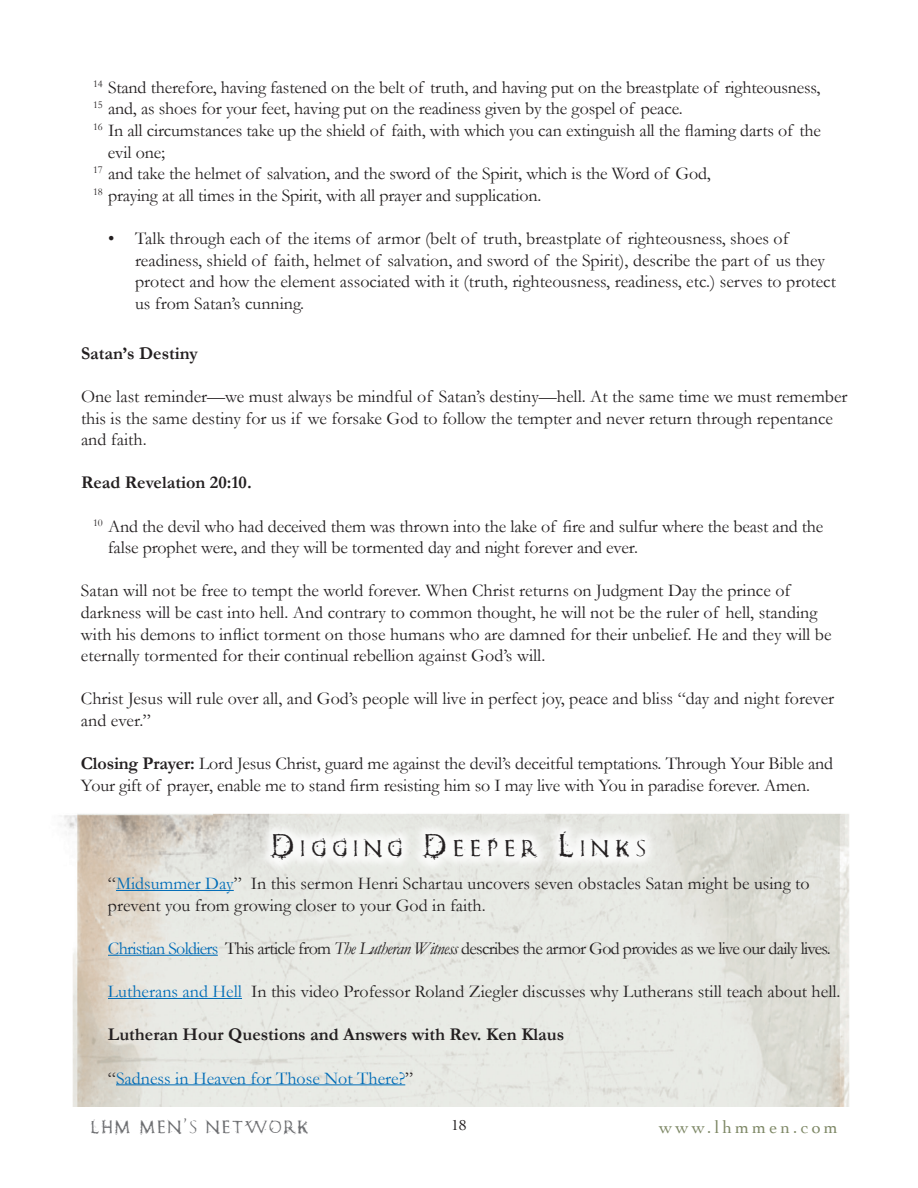
<style>
.page{position:relative;width:918px;height:1188px;background:#fff}
.page>*{position:absolute;margin:0;border:0;box-sizing:border-box;transform-origin:0 0}
.t1{font:23.1px "Romanum Est";letter-spacing:.285em;color:#231f20}
.t2{font:18px/21.6px "Garamond";color:#231f20}
.t3{font:18px "Garamond";letter-spacing:-.04em;color:#231f20}
.t4{font:700 18px "Garamond";color:#231f20}
.t5{font:18px "Garamond";color:#006cb7}
.t6{font:18px "Romanum Est";letter-spacing:.12em;color:#6c6d70}
.t7{font:18px "Cochin";letter-spacing:.17em;color:#7e8866}
.t8{font:15px "Cochin";color:#231f20}
.s1{font-weight:700}
.s2{font-size:33px}
.s3{color:#006cb7}
.s4{font-style:italic}
.s5{color:#231f20}
.s6{font-family:"Trajan Pro"}
</style>
<div class="page">
<img style="left:64px;top:813px;width:786px;height:294px">
<div style="left:258px;top:819px;width:400px;height:55px;background:#fff;opacity:.83"></div>
<hr style="left:116px;top:890px;width:118px;height:1px;background:#006cb7">
<hr style="left:108px;top:955px;width:110px;height:1px;background:#006cb7">
<hr style="left:108px;top:998px;width:134px;height:1px;background:#006cb7">
<hr style="left:116px;top:1084px;width:289px;height:1px;background:#006cb7">
<p class="t2" style="left:93px;top:76px;width:729px"><sup>14</sup> Stand therefore, having fastened on the belt of truth, and having put on the breastplate of righteousness,</p>
<p class="t2" style="left:93px;top:98px;width:591px"><sup>15</sup> and, as shoes for your feet, having put on the readiness given by the gospel of peace.</p>
<p class="t2" style="left:93px;top:119px;width:730px"><sup>16</sup> In all circumstances take up the shield of faith, with which you can extinguish all the flaming darts of the</p>
<p class="t2" style="left:108px;top:141px;width:59px">evil one;</p>
<p class="t2" style="left:93px;top:163px;width:619px"><sup>17</sup> and take the helmet of salvation, and the sword of the Spirit, which is the Word of God,</p>
<p class="t2" style="left:93px;top:184px;width:450px"><sup>18</sup> praying at all times in the Spirit, with all prayer and supplication.</p>
<p class="t2" style="left:135px;top:227px;width:703px;text-indent:-27px">• Talk through each of the items of armor (belt of truth, breastplate of righteousness, shoes of readiness, shield of faith, helmet of salvation, and sword of the Spirit), describe the part of us they protect and how the element associated with it (truth, righteousness, readiness, etc.) serves to protect us from Satan’s cunning.</p>
<p class="t4" style="left:81px;top:342px;width:118px">Satan’s Destiny</p>
<p class="t2" style="left:81px;top:385px;width:768px">One last reminder—we must always be mindful of Satan’s destiny—hell. At the same time we must remember this is the same destiny for us if we forsake God to follow the tempter and never return through repentance and faith.</p>
<p class="t4" style="left:81px;top:472px;width:172px">Read Revelation 20:10.</p>
<p class="t2" style="left:108px;top:515px;width:717px;text-indent:-15px"><sup>10</sup> And the devil who had deceived them was thrown into the lake of fire and sulfur where the beast and the false prophet were, and they will be tormented day and night forever and ever.</p>
<p class="t2" style="left:81px;top:580px;width:752px">Satan will not be free to tempt the world forever. When Christ returns on Judgment Day the prince of darkness will be cast into hell. And contrary to common thought, he will not be the ruler of hell, standing with his demons to inflict torment on those humans who are damned for their unbelief. He and they will be eternally tormented for their continual rebellion against God’s will.</p>
<p class="t2" style="left:81px;top:688px;width:755px">Christ Jesus will rule over all, and God’s people will live in perfect joy, peace and bliss “day and night forever and ever.”</p>
<p class="t2" style="left:81px;top:752px;width:754px"><span class="s1">Closing Prayer:</span> Lord Jesus Christ, guard me against the devil’s deceitful temptations. Through Your Bible and<br>Your gift of prayer, enable me to stand firm resisting him so I may live with You in paradise forever. Amen.</p>
<p class="t1" style="left:272px;top:836px;width:375px"><span class="s2">D</span>igging <span class="s2">D</span>eeper <span class="s2">L</span>inks</p>
<p class="t2" style="left:108px;top:872px;width:703px">“<span class="s3">Midsummer Day</span>” In this sermon Henri Schartau uncovers seven obstacles Satan might be using to prevent you from growing closer to your God in faith.</p>
<p class="t3" style="left:108px;top:937px;width:724px"><span class="s3">Christian Soldiers</span> This article from <span class="s4">The Lutheran Witness</span> describes the armor God provides as we live our daily lives.</p>
<p class="t2" style="left:108px;top:980px;width:734px"><span class="s3">Lutherans and Hell</span> In this video Professor Roland Ziegler discusses why Lutherans still teach about hell.</p>
<p class="t4" style="left:108px;top:1024px;width:458px">Lutheran Hour Questions and Answers with Rev. Ken Klaus</p>
<p class="t5" style="left:108px;top:1067px;width:307px"><span class="s5">“</span>Sadness in Heaven for Those Not There?<span class="s5">”</span></p>
<p class="t8" style="left:452px;top:1117px;width:16px">18</p>
<p class="t6" style="left:91px;top:1118px;width:219px">LHM MEN<span class="s6">’</span>S NETWORK</p>
<p class="t7" style="left:659px;top:1117px;width:180px">www.lhmmen.com</p>
</div>
